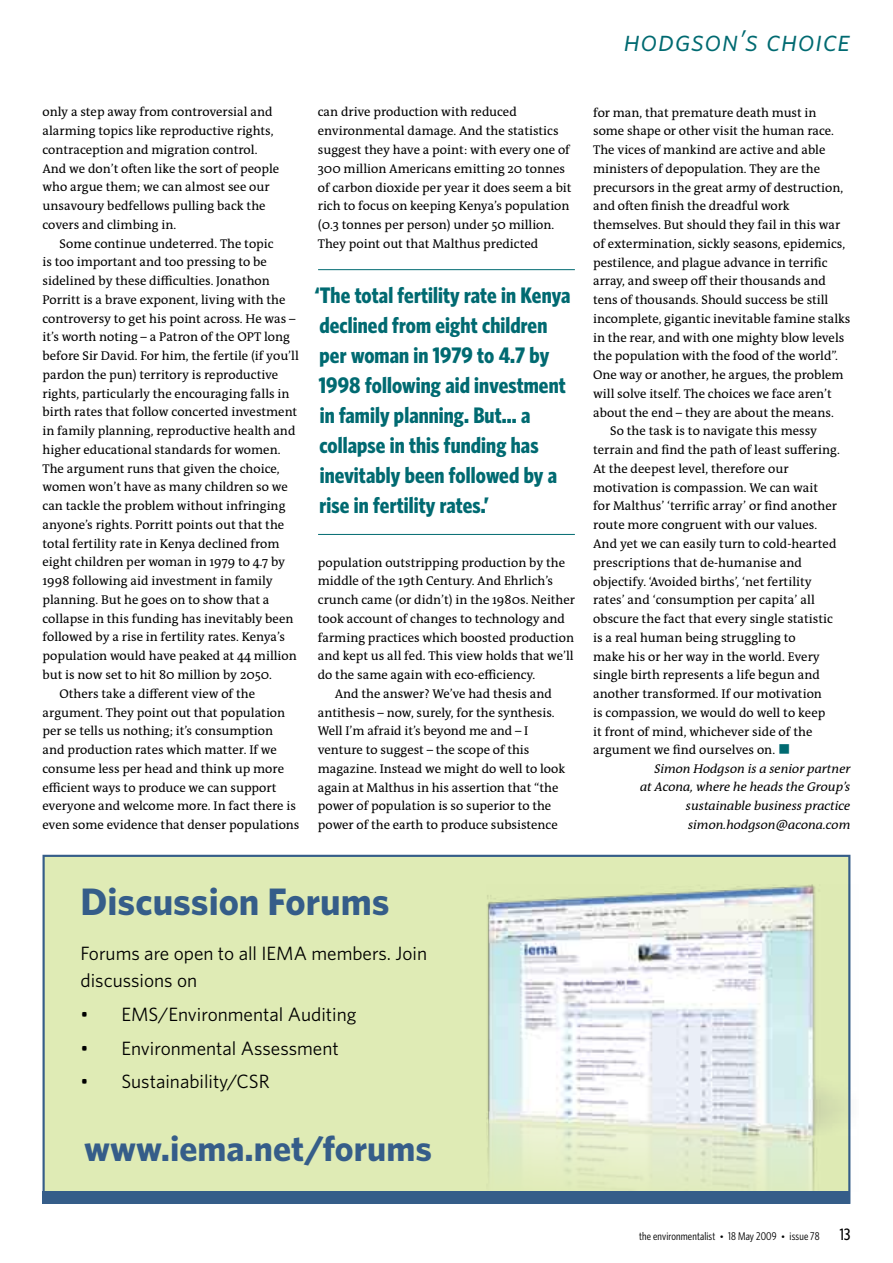
<style>
.page{position:relative;width:893px;height:1263px;background:#fff}
.page>*{position:absolute;margin:0;border:0;box-sizing:border-box;transform-origin:0 0}
.t1{font:700 38.25px "Whitney";color:#355d89}
.t2{font:700 35.7px "Whitney";color:#355d89}
.t3{font:30px "Whitney Book SC Italic";letter-spacing:.025em;color:#006a71}
.t4{font:700 22.5px/30px "Whitney Condensed";letter-spacing:.005em;color:#006a71}
.t5{font:19.2px/26.5px "Whitney";color:#000}
.t6{font:12.75px/18.8px "The Antiqua B";color:#000}
.t7{font:italic 12.75px "The Antiqua B";color:#000}
.t8{font:11.25px "Whitney Condensed";letter-spacing:.015em;color:#000}
.s1{color:#006a71}
.s2{font-family:"The Antiqua B"}
.s3{font-weight:500;font-size:16.5px}
</style>
<div class="page">
<hr style="left:318px;top:269px;width:257px;height:1px;background:#006a71">
<hr style="left:318px;top:534px;width:257px;height:1px;background:#006a71">
<div style="left:43px;top:855px;width:807px;height:349px;background:#dfebb5;border:2px solid #355d89"></div>
<img style="left:487px;top:885px;width:364px;height:307px">
<div style="left:43px;top:1191px;width:807px;height:13px;background:#355d89"></div>
<h3 class="t3" style="left:624px;top:22px;width:228px">hodgson’s choice</h3>
<p class="t6" style="left:43px;top:102px;width:238px">only a step away from controversial and alarming topics like reproductive rights, contraception and migration control.<br>And we don’t often like the sort of people who argue them; we can almost see our unsavoury bedfellows pulling back the covers and climbing in.</p>
<p class="t6" style="left:60px;top:234px;width:216px">Some continue undeterred. The topic</p>
<p class="t6" style="left:43px;top:252px;width:226px">is too important and too pressing to be</p>
<p class="t6" style="left:43px;top:271px;width:229px">sidelined by these difficulties. Jonathon</p>
<p class="t6" style="left:43px;top:290px;width:244px">Porritt is a brave exponent, living with the</p>
<p class="t6" style="left:43px;top:309px;width:254px">controversy to get his point across. He was –</p>
<p class="t6" style="left:43px;top:327px;width:249px">it’s worth noting – a Patron of the OPT long</p>
<p class="t6" style="left:43px;top:346px;width:258px">before Sir David. For him, the fertile (if you’ll</p>
<p class="t6" style="left:43px;top:365px;width:237px">pardon the pun) territory is reproductive</p>
<p class="t6" style="left:43px;top:384px;width:249px">rights, particularly the encouraging falls in</p>
<p class="t6" style="left:43px;top:402px;width:256px">birth rates that follow concerted investment</p>
<p class="t6" style="left:43px;top:421px;width:254px">in family planning, reproductive health and</p>
<p class="t6" style="left:43px;top:440px;width:239px">higher educational standards for women.</p>
<p class="t6" style="left:43px;top:459px;width:239px">The argument runs that given the choice,</p>
<p class="t6" style="left:43px;top:477px;width:247px">women won’t have as many children so we</p>
<p class="t6" style="left:43px;top:496px;width:244px">can tackle the problem without infringing</p>
<p class="t6" style="left:43px;top:515px;width:243px">anyone’s rights. Porritt points out that the</p>
<p class="t6" style="left:43px;top:534px;width:238px">total fertility rate in Kenya declined from</p>
<p class="t6" style="left:43px;top:552px;width:244px">eight children per woman in 1979 to 4.7 by</p>
<p class="t6" style="left:43px;top:571px;width:232px">1998 following aid investment in family</p>
<p class="t6" style="left:43px;top:590px;width:228px">planning. But he goes on to show that a</p>
<p class="t6" style="left:43px;top:609px;width:252px">collapse in this funding has inevitably been</p>
<p class="t6" style="left:43px;top:627px;width:244px">followed by a rise in fertility rates. Kenya’s</p>
<p class="t6" style="left:43px;top:646px;width:256px">population would have peaked at 44 million</p>
<p class="t6" style="left:43px;top:665px;width:231px">but is now set to hit 80 million by 2050.</p>
<p class="t6" style="left:60px;top:684px;width:197px">Others take a different view of the</p>
<p class="t6" style="left:43px;top:702px;width:244px">argument. They point out that population</p>
<p class="t6" style="left:43px;top:721px;width:232px">per se tells us nothing; it’s consumption</p>
<p class="t6" style="left:43px;top:740px;width:236px">and production rates which matter. If we</p>
<p class="t6" style="left:43px;top:759px;width:243px">consume less per head and think up more</p>
<p class="t6" style="left:43px;top:777px;width:235px">efficient ways to produce we can support</p>
<p class="t6" style="left:43px;top:796px;width:255px">everyone and welcome more. In fact there is</p>
<p class="t6" style="left:43px;top:815px;width:258px">even some evidence that denser populations</p>
<p class="t6" style="left:318px;top:102px;width:255px">can drive production with reduced environmental damage. And the statistics suggest they have a point: with every one of 300 million Americans emitting 20 tonnes of carbon dioxide per year it does seem a bit rich to focus on keeping Kenya’s population (0.3 tonnes per person) under 50 million.<br>They point out that Malthus predicted</p>
<h3 class="t4" style="left:315px;top:279px;width:257px">‘The total fertility rate in Kenya declined from eight children per woman in 1979 to 4.7 by<br>1998 following aid investment in family planning. But... a collapse in this funding has inevitably been followed by a rise in fertility rates.’</h3>
<p class="t6" style="left:318px;top:553px;width:249px">population outstripping production by the</p>
<p class="t6" style="left:318px;top:571px;width:237px">middle of the 19th Century. And Ehrlich’s</p>
<p class="t6" style="left:318px;top:590px;width:259px">crunch came (or didn’t) in the 1980s. Neither</p>
<p class="t6" style="left:318px;top:609px;width:248px">took account of changes to technology and</p>
<p class="t6" style="left:318px;top:628px;width:258px">farming practices which boosted production</p>
<p class="t6" style="left:318px;top:646px;width:257px">and kept us all fed. This view holds that we’ll</p>
<p class="t6" style="left:318px;top:665px;width:219px">do the same again with eco-efficiency.</p>
<p class="t6" style="left:335px;top:684px;width:219px">And the answer? We’ve had thesis and</p>
<p class="t6" style="left:318px;top:703px;width:238px">antithesis – now, surely, for the synthesis.</p>
<p class="t6" style="left:318px;top:721px;width:212px">Well I’m afraid it’s beyond me and – I</p>
<p class="t6" style="left:318px;top:740px;width:213px">venture to suggest – the scope of this</p>
<p class="t6" style="left:318px;top:759px;width:249px">magazine. Instead we might do well to look</p>
<p class="t6" style="left:318px;top:778px;width:242px">again at Malthus in his assertion that “the</p>
<p class="t6" style="left:318px;top:796px;width:235px">power of population is so superior to the</p>
<p class="t6" style="left:318px;top:815px;width:241px">power of the earth to produce subsistence</p>
<p class="t6" style="left:593px;top:103px;width:225px">for man, that premature death must in</p>
<p class="t6" style="left:593px;top:121px;width:242px">some shape or other visit the human race.</p>
<p class="t6" style="left:593px;top:140px;width:234px">The vices of mankind are active and able</p>
<p class="t6" style="left:593px;top:159px;width:229px">ministers of depopulation. They are the</p>
<p class="t6" style="left:593px;top:178px;width:252px">precursors in the great army of destruction,</p>
<p class="t6" style="left:593px;top:196px;width:198px">and often finish the dreadful work</p>
<p class="t6" style="left:593px;top:215px;width:249px">themselves. But should they fail in this war</p>
<p class="t6" style="left:593px;top:234px;width:254px">of extermination, sickly seasons, epidemics,</p>
<p class="t6" style="left:593px;top:253px;width:236px">pestilence, and plague advance in terrific</p>
<p class="t6" style="left:593px;top:271px;width:234px">array, and sweep off their thousands and</p>
<p class="t6" style="left:593px;top:290px;width:237px">tens of thousands. Should success be still</p>
<p class="t6" style="left:593px;top:309px;width:259px">incomplete, gigantic inevitable famine stalks</p>
<p class="t6" style="left:593px;top:328px;width:253px">in the rear, and with one mighty blow levels</p>
<p class="t6" style="left:593px;top:346px;width:246px">the population with the food of the world”.</p>
<p class="t6" style="left:593px;top:365px;width:252px">One way or another, he argues, the problem</p>
<p class="t6" style="left:593px;top:384px;width:240px">will solve itself. The choices we face aren’t</p>
<p class="t6" style="left:593px;top:403px;width:242px">about the end – they are about the means.</p>
<p class="t6" style="left:610px;top:421px;width:209px">So the task is to navigate this messy</p>
<p class="t6" style="left:593px;top:440px;width:248px">terrain and find the path of least suffering.</p>
<p class="t6" style="left:593px;top:459px;width:197px">At the deepest level, therefore our</p>
<p class="t6" style="left:593px;top:478px;width:226px">motivation is compassion. We can wait</p>
<p class="t6" style="left:593px;top:496px;width:246px">for Malthus’ ‘terrific array’ or find another</p>
<p class="t6" style="left:593px;top:515px;width:226px">route more congruent with our values.</p>
<p class="t6" style="left:593px;top:534px;width:245px">And yet we can easily turn to cold-hearted</p>
<p class="t6" style="left:593px;top:553px;width:210px">prescriptions that de-humanise and</p>
<p class="t6" style="left:593px;top:571px;width:220px">objectify. ‘Avoided births’, ‘net fertility</p>
<p class="t6" style="left:593px;top:590px;width:223px">rates’ and ‘consumption per capita’ all</p>
<p class="t6" style="left:593px;top:609px;width:241px">obscure the fact that every single statistic</p>
<p class="t6" style="left:593px;top:628px;width:204px">is a real human being struggling to</p>
<p class="t6" style="left:593px;top:647px;width:228px">make his or her way in the world. Every</p>
<p class="t6" style="left:593px;top:665px;width:228px">single birth represents a life begun and</p>
<p class="t6" style="left:593px;top:684px;width:230px">another transformed. If our motivation</p>
<p class="t6" style="left:593px;top:703px;width:234px">is compassion, we would do well to keep</p>
<p class="t6" style="left:593px;top:722px;width:221px">it front of mind, whichever side of the</p>
<p class="t6" style="left:593px;top:740px;width:199px">argument we find ourselves on. <span class="s1">■</span></p>
<p class="t7" style="left:654px;top:759px;width:197px">Simon Hodgson is a senior partner</p>
<p class="t7" style="left:640px;top:778px;width:212px">at Acona, where he heads the Group’s</p>
<p class="t7" style="left:686px;top:797px;width:166px">sustainable business practice</p>
<p class="t7" style="left:688px;top:816px;width:164px">simon.hodgson@acona.com</p>
<h1 class="t1" style="left:81px;top:876px;width:310px">Discussion Forums</h1>
<h3 class="t5" style="left:81px;top:940px;width:348px">Forums are open to all IEMA members. Join discussions on</h3>
<h3 class="t5" style="left:81px;top:1000px;width:277px">• EMS/Environmental Auditing</h3>
<h3 class="t5" style="left:81px;top:1034px;width:260px">• Environmental Assessment</h3>
<h3 class="t5" style="left:81px;top:1068px;width:191px">• Sustainability/CSR</h3>
<h2 class="t2" style="left:84px;top:1125px;width:349px">www.iema.net/forums</h2>
<p class="t8" style="left:639px;top:1229px;width:213px">the environmentalist <span class="s2">•</span> 18 May 2009 <span class="s2">•</span> issue 78 <span class="s3">13</span></p>
</div>
